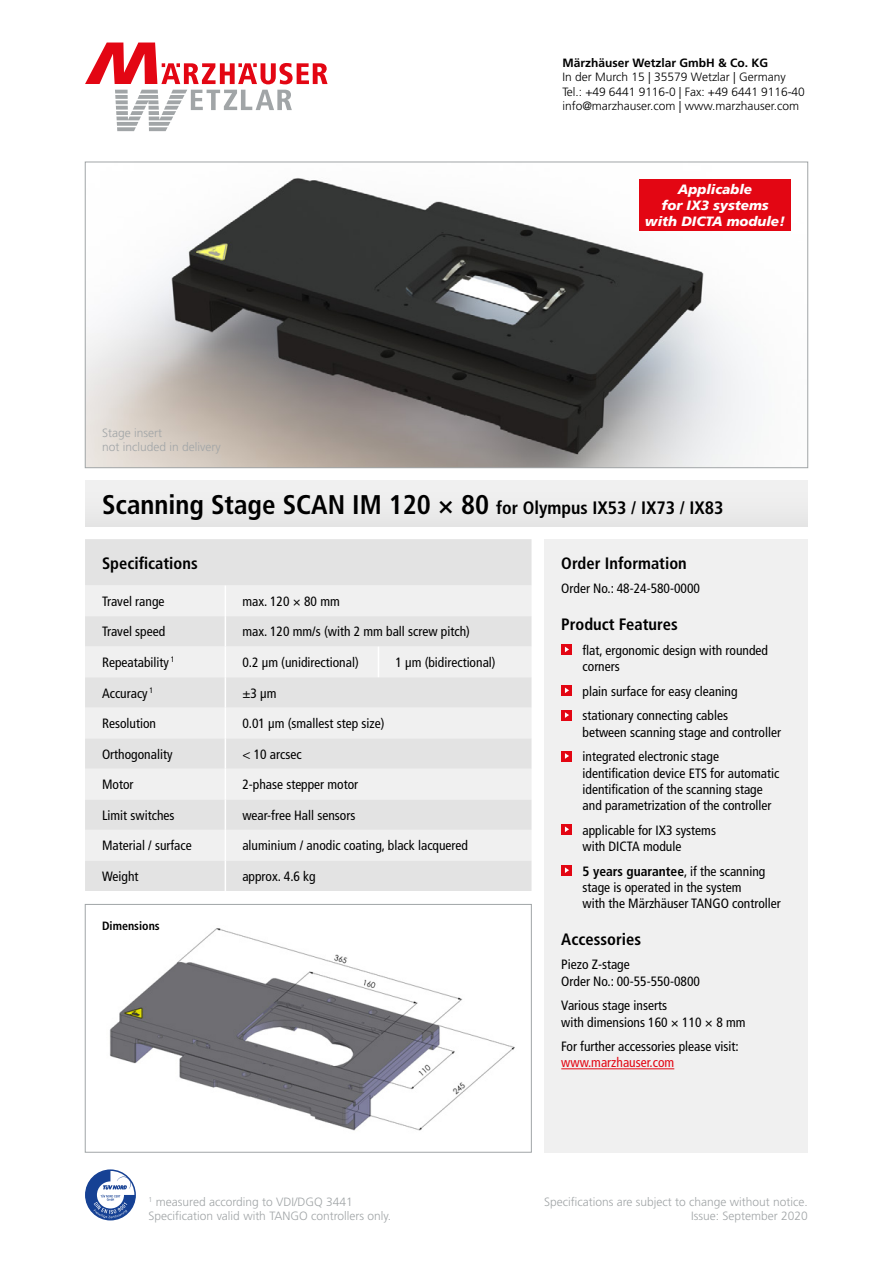
<style>
.page{position:relative;width:893px;height:1263px;background:#fff}
.page>*{position:absolute;margin:0;border:0;box-sizing:border-box;transform-origin:0 0}
.t1{font:700 condensed 27px "Frutiger LT Std";color:#000}
.t2{font:700 condensed 16.5px "Frutiger LT Std";color:#000}
.t3{font:condensed 13.5px/16.2px "Frutiger LT Std";color:#000}
.t4{font:italic 900 13.5px/16.2px "Frutiger LT Std";color:#fff;text-align:center}
.t5{font:condensed 13.5px "Frutiger LT Std";color:#e30613}
.t6{font:300 12px/14.4px "Frutiger LT Std";color:#a1a5a7}
.t7{font:300 12px/14.4px "Frutiger LT Std";color:#000}
.t8{font:700 12px "Frutiger LT Std";color:#000}
.t9{font:700 condensed 12px "Frutiger LT Std";color:#000}
.s1{font-size:18px}
.s2{font-weight:700}
</style>
<div class="page">
<svg style="left:86px;top:1170px;width:49px;height:50px"></svg>
<svg style="left:85px;top:43px;width:243px;height:41px"></svg>
<svg style="left:115px;top:90px;width:177px;height:41px"></svg>
<img style="left:109px;top:928px;width:406px;height:203px">
<div style="left:85px;top:904px;width:446px;height:248px;border:1px solid #a1a5a7"></div>
<div style="left:544px;top:539px;width:264px;height:613px;background:#f0f0f0"></div>
<div style="left:85px;top:481px;width:723px;height:45px;background:#ededed"></div>
<img style="left:87px;top:178px;width:664px;height:288px">
<hr style="left:561px;top:1068px;width:113px;height:1px;background:#e30613">
<div style="left:561px;top:644px;width:11px;height:11px;background:#e30613"></div>
<svg style="left:565px;top:647px;width:4px;height:5px"></svg>
<div style="left:561px;top:685px;width:11px;height:11px;background:#e30613"></div>
<svg style="left:565px;top:687px;width:4px;height:6px"></svg>
<div style="left:561px;top:710px;width:11px;height:10px;background:#e30613"></div>
<svg style="left:565px;top:712px;width:4px;height:6px"></svg>
<div style="left:561px;top:751px;width:11px;height:10px;background:#e30613"></div>
<svg style="left:565px;top:753px;width:4px;height:6px"></svg>
<div style="left:561px;top:824px;width:11px;height:11px;background:#e30613"></div>
<svg style="left:565px;top:826px;width:4px;height:6px"></svg>
<div style="left:561px;top:865px;width:11px;height:10px;background:#e30613"></div>
<svg style="left:565px;top:867px;width:4px;height:6px"></svg>
<div style="left:85px;top:539px;width:446px;height:352px;background:#e3e3e3"></div>
<svg style="left:85px;top:586px;width:446px;height:274px;fill:#f0f0f0"></svg>
<hr style="left:225px;top:586px;width:1px;height:30px;background:#fff">
<hr style="left:225px;top:616px;width:1px;height:31px;background:#fff">
<hr style="left:225px;top:647px;width:1px;height:30px;background:#fff">
<hr style="left:225px;top:677px;width:1px;height:31px;background:#fff">
<hr style="left:225px;top:708px;width:1px;height:30px;background:#fff">
<hr style="left:225px;top:738px;width:1px;height:31px;background:#fff">
<hr style="left:225px;top:769px;width:1px;height:30px;background:#fff">
<hr style="left:225px;top:799px;width:1px;height:31px;background:#fff">
<hr style="left:225px;top:830px;width:1px;height:30px;background:#fff">
<hr style="left:225px;top:860px;width:1px;height:31px;background:#fff">
<hr style="left:378px;top:647px;width:1px;height:30px;background:#fff">
<div style="left:639px;top:179px;width:152px;height:52px;background:#e30613"></div>
<p class="t8" style="left:562px;top:56px;width:207px">Märzhäuser Wetzlar GmbH &amp; Co. KG</p>
<p class="t7" style="left:562px;top:70px;width:244px">In der Murch 15 | 35579 Wetzlar | Germany<br>Tel.: +49 6441 9116-0 | Fax: +49 6441 9116-40 info@marzhauser.com | www.marzhauser.com</p>
<p class="t6" style="left:102px;top:425px;width:120px">Stage insert<br>not included in delivery</p>
<p class="t4" style="left:645px;top:181px;width:142px">Applicable<br>for IX3 systems with DICTA module!</p>
<h1 class="t1" style="left:102px;top:488px;width:623px">Scanning Stage SCAN IM 120 × 80 <span class="s1">for Olympus IX53 / IX73 / IX83</span></h1>
<p class="t2" style="left:102px;top:553px;width:97px">Specifications</p>
<p class="t3" style="left:102px;top:593px;width:64px">Travel range</p>
<p class="t3" style="left:242px;top:593px;width:99px">max. 120 × 80 mm</p>
<p class="t3" style="left:102px;top:624px;width:65px">Travel speed</p>
<p class="t3" style="left:242px;top:624px;width:229px">max. 120 mm/s (with 2 mm ball screw pitch)</p>
<p class="t3" style="left:102px;top:654px;width:74px">Repeatability <sup>1</sup></p>
<p class="t3" style="left:242px;top:654px;width:118px">0.2 µm (unidirectional)</p>
<p class="t3" style="left:395px;top:654px;width:102px">1 µm (bidirectional)</p>
<p class="t3" style="left:102px;top:685px;width:53px">Accuracy <sup>1</sup></p>
<p class="t3" style="left:242px;top:685px;width:36px">±3 μm</p>
<p class="t3" style="left:102px;top:715px;width:56px">Resolution</p>
<p class="t3" style="left:242px;top:715px;width:144px">0.01 µm (smallest step size)</p>
<p class="t3" style="left:102px;top:746px;width:72px">Orthogonality</p>
<p class="t3" style="left:242px;top:746px;width:61px">&lt; 10 arcsec</p>
<p class="t3" style="left:102px;top:776px;width:33px">Motor</p>
<p class="t3" style="left:242px;top:776px;width:117px">2-phase stepper motor</p>
<p class="t3" style="left:102px;top:807px;width:74px">Limit switches</p>
<p class="t3" style="left:242px;top:807px;width:115px">wear-free Hall sensors</p>
<p class="t3" style="left:102px;top:837px;width:91px">Material / surface</p>
<p class="t3" style="left:242px;top:837px;width:227px">aluminium / anodic coating, black lacquered</p>
<p class="t3" style="left:102px;top:868px;width:38px">Weight</p>
<p class="t3" style="left:242px;top:868px;width:75px">approx. 4.6 kg</p>
<p class="t9" style="left:102px;top:919px;width:59px">Dimensions</p>
<p class="t2" style="left:561px;top:553px;width:127px">Order Information</p>
<p class="t3" style="left:561px;top:581px;width:140px">Order No.: 48-24-580-0000</p>
<p class="t2" style="left:561px;top:614px;width:118px">Product Features</p>
<p class="t3" style="left:583px;top:642px;width:187px">flat, ergonomic design with rounded corners</p>
<p class="t3" style="left:583px;top:679px;width:156px;line-height:24.8px">plain surface for easy cleaning stationary connecting cables</p>
<p class="t3" style="left:583px;top:720px;width:200px;line-height:24.8px">between scanning stage and controller integrated electronic stage</p>
<p class="t3" style="left:583px;top:765px;width:198px">identification device ETS for automatic identification of the scanning stage and parametrization of the controller</p>
<p class="t3" style="left:583px;top:822px;width:135px">applicable for IX3 systems with DICTA module</p>
<p class="t3" style="left:583px;top:863px;width:200px"><span class="s2">5 years guarantee</span>, if the scanning stage is operated in the system<br>with the Märzhäuser TANGO controller</p>
<p class="t2" style="left:561px;top:929px;width:81px">Accessories</p>
<p class="t3" style="left:561px;top:957px;width:140px">Piezo Z-stage<br>Order No.: 00-55-550-0800</p>
<p class="t3" style="left:561px;top:998px;width:186px">Various stage inserts<br>with dimensions 160 × 110 × 8 mm</p>
<p class="t3" style="left:561px;top:1038px;width:179px">For further accessories please visit:</p>
<p class="t5" style="left:561px;top:1055px;width:114px">www.marzhauser.com</p>
<p class="t6" style="left:149px;top:1195px;width:244px"><sup>1</sup> measured according to VDI/DGQ 3441<br>Specification valid with TANGO controllers only.</p>
<p class="t6" style="left:544px;top:1195px;width:265px;text-align:right">Specifications are subject to change without notice.<br>Issue: September 2020</p>
</div>
